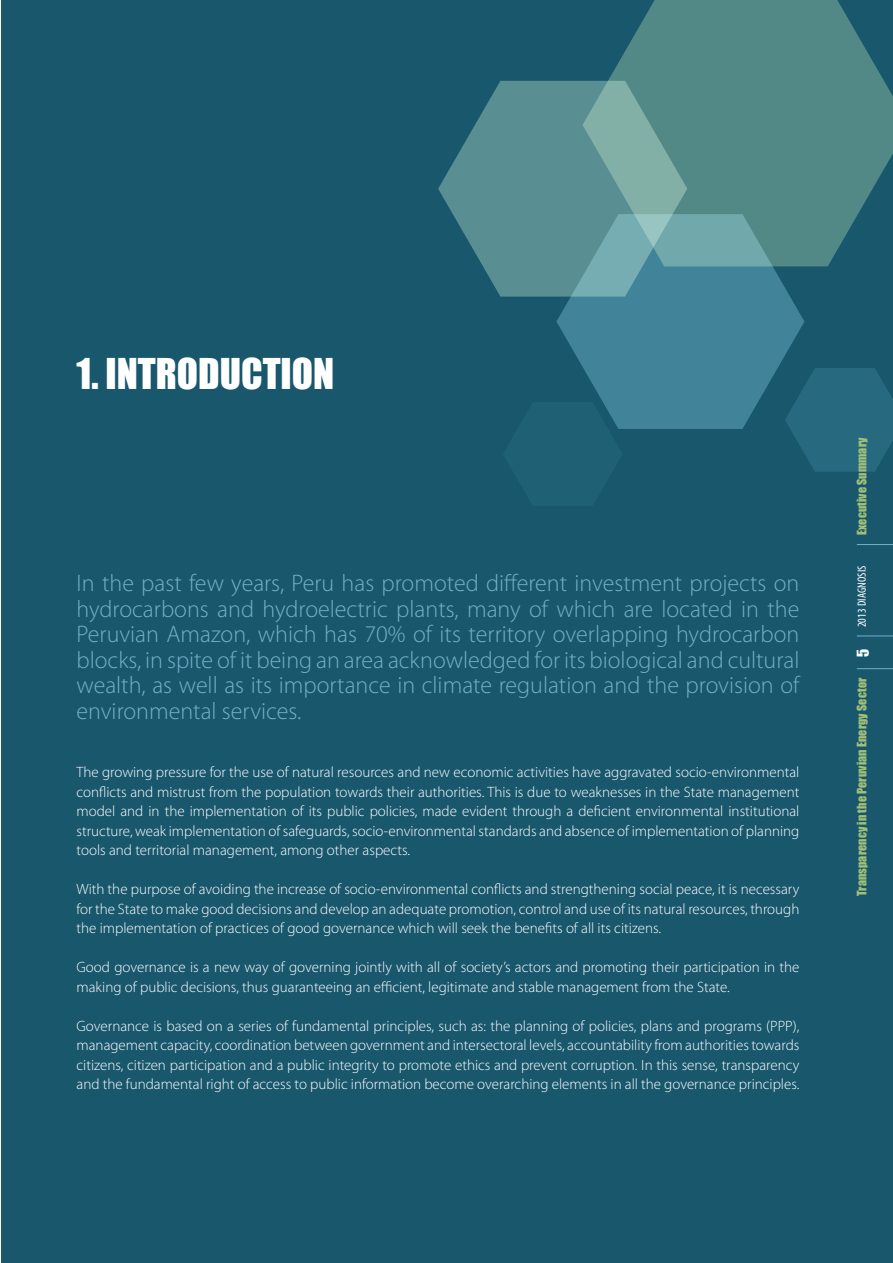
<style>
.page{position:relative;width:893px;height:1263px;background:#fff}
.page>*{position:absolute;margin:0;border:0;box-sizing:border-box;transform-origin:0 0}
.t1{font:39px "Impact";color:#fff}
.t2{font:300 24px/25.5px "Myriad Pro";color:#75afc8;text-align:justify}
.t3{font:300 15px/19.5px "Myriad Pro";color:#fff;text-align:justify}
.t4{font:15px "Impact";color:#fff}
.t5{font:12px "Impact";letter-spacing:.01em;color:#a2c078}
.t6{font:condensed 12px "Myriad Pro";letter-spacing:.01em;color:#fff}
</style>
<div class="page">
<div style="left:1px;top:0;width:892px;height:1263px;background:#18576c"></div>
<hr style="left:857px;top:668px;width:36px;height:1px;background:#75afc8">
<hr style="left:857px;top:636px;width:36px;height:1px;background:#75afc8">
<svg style="left:556px;top:266px;width:248px;height:163px;background:#3a7d92"></svg>
<svg style="left:438px;top:81px;width:249px;height:216px;fill:#598f92"></svg>
<svg style="left:785px;top:368px;width:108px;height:104px"></svg>
<svg style="left:556px;top:402px;width:67px;height:27px"></svg>
<svg style="left:582px;top:0;width:311px;height:266px;background:#52898a"></svg>
<hr style="left:857px;top:544px;width:36px;height:1px;background:#75afc8">
<h1 class="t1" style="left:77px;top:349px;width:259px">1. INTRODUCTION</h1>
<p class="t2" style="left:77px;top:570px;width:724px">In the past few years, Peru has promoted different investment projects on hydrocarbons and hydroelectric plants, many of which are located in the Peruvian Amazon, which has 70% of its territory overlapping hydrocarbon blocks, in spite of it being an area acknowledged for its biological and cultural wealth, as well as its importance in climate regulation and the provision of environmental services.</p>
<p class="t3" style="left:77px;top:762px;width:724px">The growing pressure for the use of natural resources and new economic activities have aggravated socio-environmental conflicts and mistrust from the population towards their authorities. This is due to weaknesses in the State management model and in the implementation of its public policies, made evident through a deficient environmental institutional structure, weak implementation of safeguards, socio-environmental standards and absence of implementation of planning tools and territorial management, among other aspects.</p>
<p class="t3" style="left:77px;top:879px;width:724px">With the purpose of avoiding the increase of socio-environmental conflicts and strengthening social peace, it is necessary for the State to make good decisions and develop an adequate promotion, control and use of its natural resources, through the implementation of practices of good governance which will seek the benefits of all its citizens.</p>
<p class="t3" style="left:77px;top:957px;width:724px">Good governance is a new way of governing jointly with all of society’s actors and promoting their participation in the making of public decisions, thus guaranteeing an efficient, legitimate and stable management from the State.</p>
<p class="t3" style="left:77px;top:1016px;width:724px">Governance is based on a series of fundamental principles, such as: the planning of policies, plans and programs (PPP), management capacity, coordination between government and intersectoral levels, accountability from authorities towards citizens, citizen participation and a public integrity to promote ethics and prevent corruption. In this sense, transparency and the fundamental right of access to public information become overarching elements in all the governance principles.</p>
<p class="t5" style="left:854px;top:535px;width:99px;rotate:-90deg">Executive Summary</p>
<p class="t6" style="left:855px;top:627px;width:63px;rotate:-90deg">2013 DIAGNOSIS</p>
<p class="t4" style="left:853px;top:657px;width:10px;rotate:-90deg">5</p>
<p class="t5" style="left:854px;top:896px;width:220px;rotate:-90deg">Transparency in the Peruvian Energy Sector</p>
</div>
